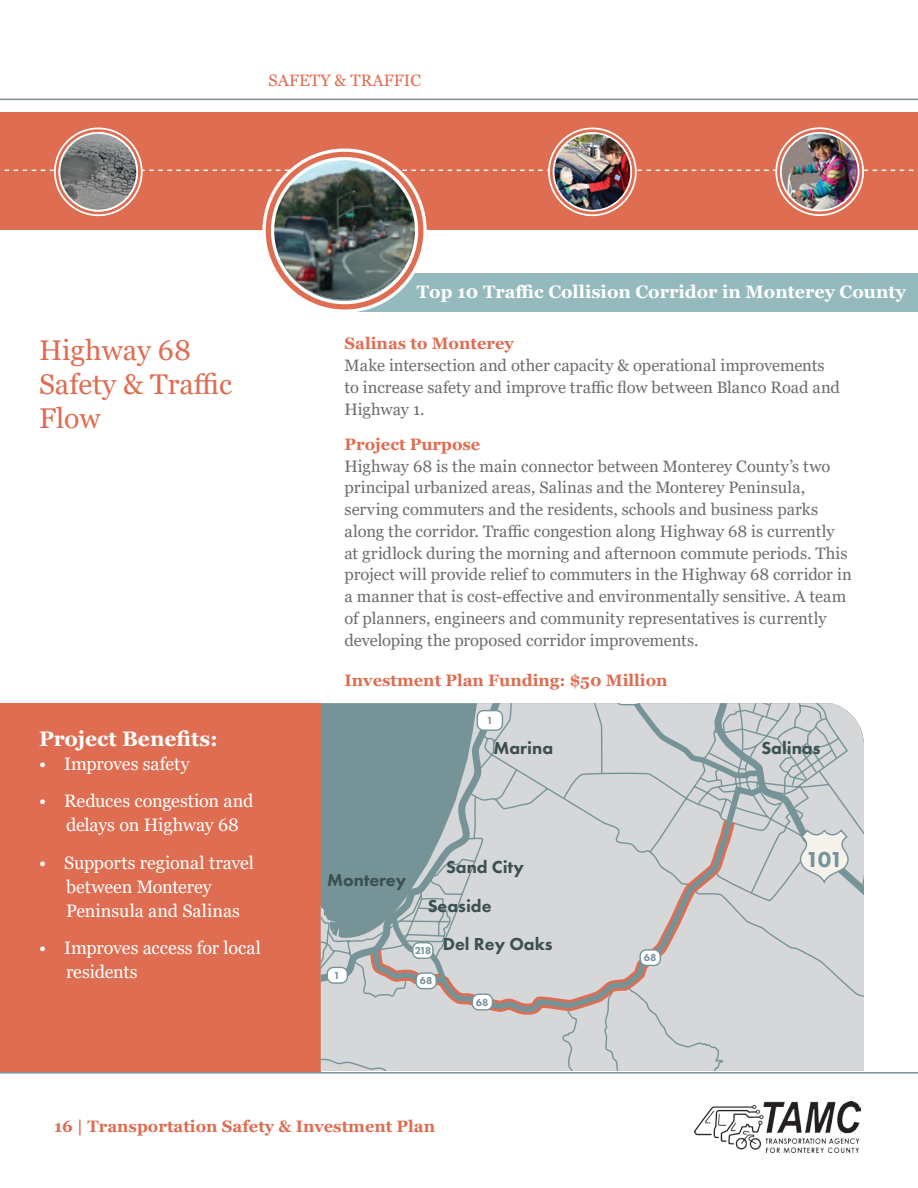
<style>
.page{position:relative;width:918px;height:1188px;background:#fff}
.page>*{position:absolute;margin:0;border:0;box-sizing:border-box;transform-origin:0 0}
.Headline_1{font:28.5px/34.2px "Georgia";color:#de6d51}
.Headline_1-2{font:800 22.5px "Futura PT";color:#769498}
.Subheading{font:700 21px "Georgia";color:#fff}
.t1{font:18px/24px "Georgia";letter-spacing:-.005em;color:#fff}
.Headline_1-3{font:800 18px "Futura PT";color:#3c5052}
.Subheading-2{font:700 18px "Georgia";color:#fff}
.Body_Copy{font:16.5px/21.8px "Georgia";color:#6c6d70}
.Subheading-3{font:700 16.5px "Georgia";color:#de6d51}
.t2{font:16.5px "Georgia";letter-spacing:.01em;color:#de6d51}
.Headline_1-4{font:800 10.5px "Futura PT";color:#769498}
</style>
<div class="page">
<div style="left:345px;top:273px;width:573px;height:39px;background:#95babd"></div>
<img style="left:694px;top:1102px;width:167px;height:50px">
<hr style="left:0;top:99px;width:918px;height:1px;background:#769498">
<hr style="left:0;top:1072px;width:918px;height:2px;background:#769498">
<div style="left:0;top:112px;width:918px;height:118px;background:#de6d51"></div>
<svg style="left:264px;top:150px;width:161px;height:161px;fill:#de6e52"></svg>
<img style="left:273px;top:159px;width:144px;height:144px;border-radius:72px">
<svg style="left:4px;top:133px;width:914px;height:78px"></svg>
<div style="left:59px;top:132px;width:79px;height:80px;border:2px solid #fff;border-radius:50%"></div>
<svg style="left:549px;top:128px;width:87px;height:87px"></svg>
<div style="left:548px;top:128px;width:89px;height:88px;border:2px solid #fff;border-radius:50%"></div>
<img style="left:554px;top:133px;width:77px;height:77px">
<div style="left:553px;top:132px;width:79px;height:80px;border:2px solid #fff;border-radius:50%"></div>
<svg style="left:776px;top:128px;width:87px;height:87px"></svg>
<div style="left:775px;top:127px;width:89px;height:89px;border:2px solid #fff;border-radius:50%"></div>
<img style="left:781px;top:133px;width:78px;height:78px;border-radius:39px">
<div style="left:780px;top:132px;width:79px;height:79px;border:2px solid #fff;border-radius:50%"></div>
<div style="left:0;top:704px;width:321px;height:368px;background:#de6d51"></div>
<svg style="left:321px;top:703px;width:543px;height:368px;background:#c1c7c8"></svg>
<div style="left:327px;top:967px;width:20px;height:16px;background:#fff;border-radius:6px"></div>
<div style="left:327px;top:967px;width:21px;height:17px;border:1px solid #769498;border-radius:6px"></div>
<div style="left:416px;top:973px;width:20px;height:16px;background:#fff;border-radius:6px"></div>
<div style="left:415px;top:972px;width:22px;height:17px;border:1px solid #769498;border-radius:6px"></div>
<div style="left:413px;top:943px;width:20px;height:15px;background:#fff;border-radius:6px"></div>
<div style="left:412px;top:942px;width:22px;height:17px;border:1px solid #769498;border-radius:6px"></div>
<div style="left:472px;top:994px;width:20px;height:16px;background:#fff;border-radius:6px"></div>
<div style="left:472px;top:994px;width:21px;height:17px;border:1px solid #769498;border-radius:6px"></div>
<div style="left:640px;top:950px;width:20px;height:15px;background:#fff;border-radius:6px"></div>
<div style="left:639px;top:949px;width:22px;height:17px;border:1px solid #769498;border-radius:6px"></div>
<svg style="left:797px;top:828px;width:54px;height:56px;background:#d9dcd9"></svg>
<div style="left:477px;top:711px;width:25px;height:19px;background:#fff;border-radius:6px"></div>
<div style="left:477px;top:710px;width:26px;height:21px;border:1px solid #769498;border-radius:6px"></div>
<p class="t2" style="left:268px;top:70px;width:154px">SAFETY &amp; TRAFFIC</p>
<p class="Headline_1" style="left:39px;top:333px;width:154px">Highway 68</p>
<p class="Headline_1" style="left:39px;top:367px;width:195px">Safety &amp; Traffic<br>Flow</p>
<p class="Subheading" style="left:39px;top:725px;width:180px">Project Benefits:</p>
<p class="t1" style="left:39px;top:752px;width:152px">• Improves safety</p>
<p class="t1" style="left:66px;top:790px;width:189px;text-indent:-27px">• Reduces congestion and delays on Highway 68</p>
<p class="t1" style="left:66px;top:851px;width:189px;text-indent:-27px">• Supports regional travel between Monterey<br>Peninsula and Salinas</p>
<p class="t1" style="left:66px;top:937px;width:197px;text-indent:-27px">• Improves access for local residents</p>
<p class="Subheading-2" style="left:417px;top:280px;width:490px">Top 10 Traffic Collision Corridor in Monterey County</p>
<p class="Subheading-3" style="left:345px;top:333px;width:171px">Salinas to Monterey</p>
<p class="Body_Copy" style="left:345px;top:355px;width:497px">Make intersection and other capacity &amp; operational improvements to increase safety and improve traffic flow between Blanco Road and<br>Highway 1.</p>
<p class="Subheading-3" style="left:345px;top:434px;width:137px">Project Purpose</p>
<p class="Body_Copy" style="left:345px;top:455px;width:509px">Highway 68 is the main connector between Monterey County’s two principal urbanized areas, Salinas and the Monterey Peninsula, serving commuters and the residents, schools and business parks along the corridor. Traffic congestion along Highway 68 is currently at gridlock during the morning and afternoon commute periods. This project will provide relief to commuters in the Highway 68 corridor in a manner that is cost-effective and environmentally sensitive. A team of planners, engineers and community representatives is currently developing the proposed corridor improvements.</p>
<p class="Subheading-3" style="left:345px;top:670px;width:325px">Investment Plan Funding: $50 Million</p>
<p class="Headline_1-4" style="left:487px;top:714px;width:8px">1</p>
<p class="Headline_1-3" style="left:494px;top:737px;width:61px">Marina</p>
<p class="Headline_1-3" style="left:761px;top:737px;width:61px">Salinas</p>
<p class="Headline_1-3" style="left:327px;top:869px;width:81px">Monterey</p>
<p class="Headline_1-3" style="left:446px;top:856px;width:80px">Sand City</p>
<p class="Headline_1-3" style="left:428px;top:894px;width:65px">Seaside</p>
<p class="Headline_1-4" style="left:334px;top:969px;width:8px">1</p>
<p class="Headline_1-4" style="left:415px;top:944px;width:18px">218</p>
<p class="Headline_1-4" style="left:420px;top:974px;width:14px">68</p>
<p class="Headline_1-3" style="left:443px;top:933px;width:111px">Del Rey Oaks</p>
<p class="Headline_1-4" style="left:476px;top:995px;width:14px">68</p>
<p class="Headline_1-4" style="left:644px;top:951px;width:14px">68</p>
<p class="Headline_1-2" style="left:806px;top:846px;width:39px">101</p>
<p class="Subheading-3" style="left:54px;top:1116px;width:383px">16 | Transportation Safety &amp; Investment Plan</p>
</div>
